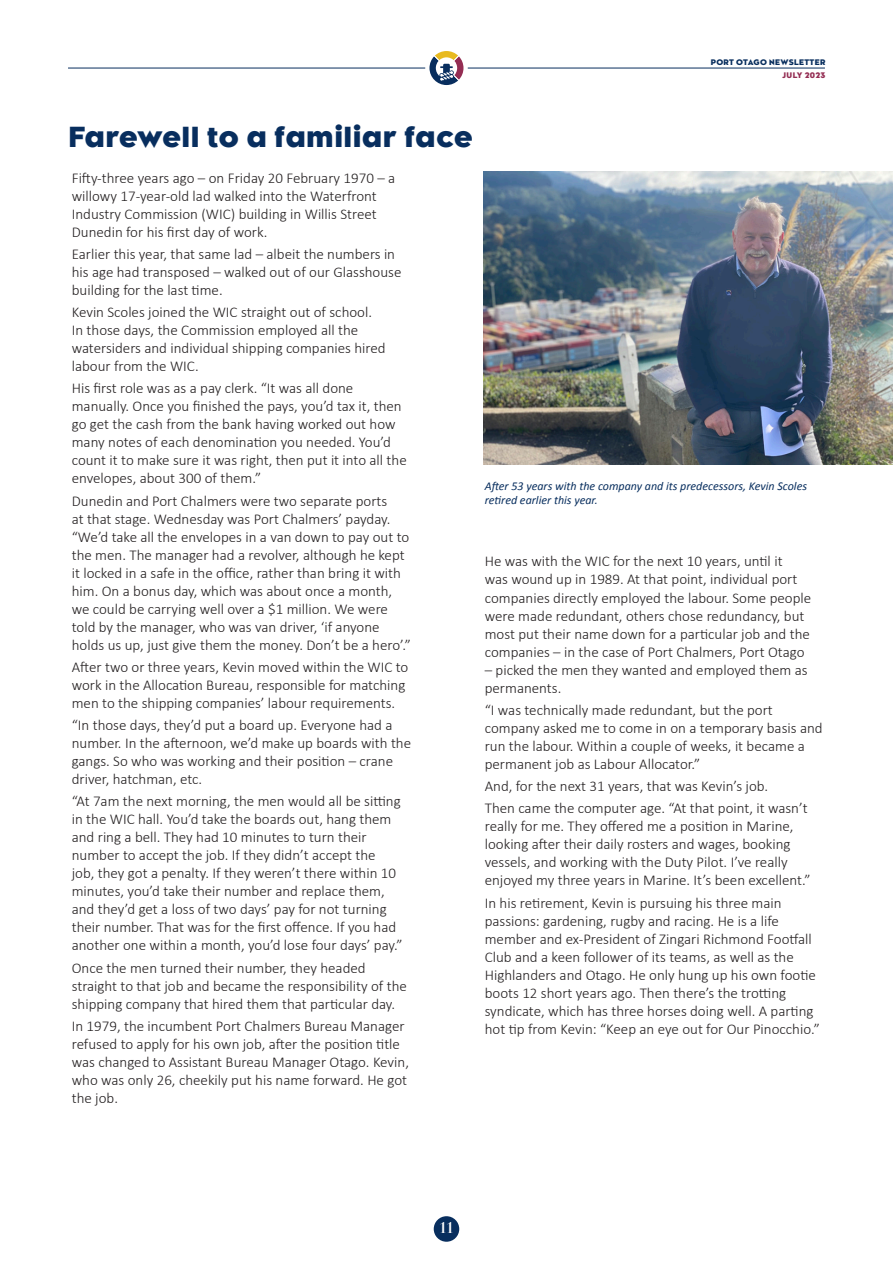
<style>
.page{position:relative;width:893px;height:1263px;background:#fff}
.page>*{position:absolute;margin:0;border:0;box-sizing:border-box;transform-origin:0 0}
.t1{font:800 27px "Kessel 105";letter-spacing:.01em;color:#082e5e}
.Body_Copy{font:300 15px/18px "Calibri";color:#231f20}
.t2{font:700 15px "Didot";color:#fff}
.Body_Copy-2{font:italic 12px/14.4px "Calibri";color:#082e5e}
.t3{font:800 7.5px "Kessel 105";letter-spacing:.035em;color:#082e5e}
.t4{font:800 7.5px "Kessel 105";letter-spacing:.035em;color:#942d53}
</style>
<div class="page">
<div style="left:434px;top:1216px;width:25px;height:26px;background:#082e5e;border-radius:50%"></div>
<hr style="left:68px;top:68px;width:357px;height:1px;background:#082e5e">
<svg style="left:429px;top:51px;width:34px;height:34px"></svg>
<hr style="left:468px;top:68px;width:357px;height:1px;background:#082e5e">
<img style="left:484px;top:171px;width:409px;height:294px">
<p class="t3" style="left:711px;top:58px;width:116px">PORT OTAGO NEWSLETTER</p>
<p class="t4" style="left:782px;top:71px;width:45px">JULY 2023</p>
<p class="t1" style="left:69px;top:120px;width:406px">Farewell to a familiar face</p>
<p class="Body_Copy" style="left:72px;top:168px;width:325px">Fifty-three years ago – on Friday 20 February 1970 – a willowy 17-year-old lad walked into the Waterfront Industry Commission (WIC) building in Willis Street Dunedin for his first day of work.</p>
<p class="Body_Copy" style="left:72px;top:244px;width:331px">Earlier this year, that same lad – albeit the numbers in his age had transposed – walked out of our Glasshouse building for the last time.</p>
<p class="Body_Copy" style="left:72px;top:302px;width:315px">Kevin Scoles joined the WIC straight out of school.<br>In those days, the Commission employed all the watersiders and individual shipping companies hired labour from the WIC.</p>
<p class="Body_Copy" style="left:72px;top:379px;width:336px">His first role was as a pay clerk. “It was all done manually. Once you finished the pays, you’d tax it, then go get the cash from the bank having worked out how many notes of each denomination you needed. You’d count it to make sure it was right, then put it into all the envelopes, about 300 of them.”</p>
<p class="Body_Copy" style="left:72px;top:491px;width:341px">Dunedin and Port Chalmers were two separate ports<br>at that stage. Wednesday was Port Chalmers’ payday. “We’d take all the envelopes in a van down to pay out to the men. The manager had a revolver, although he kept it locked in a safe in the office, rather than bring it with him. On a bonus day, which was about once a month, we could be carrying well over a $1 million. We were told by the manager, who was van driver, ‘if anyone holds us up, just give them the money. Don’t be a hero’.”</p>
<p class="Body_Copy" style="left:72px;top:657px;width:338px">After two or three years, Kevin moved within the WIC to work in the Allocation Bureau, responsible for matching men to the shipping companies’ labour requirements.</p>
<p class="Body_Copy" style="left:72px;top:715px;width:341px">“In those days, they’d put a board up. Everyone had a number. In the afternoon, we’d make up boards with the gangs. So who was working and their position – crane driver, hatchman, etc.</p>
<p class="Body_Copy" style="left:72px;top:792px;width:332px">“At 7am the next morning, the men would all be sitting in the WIC hall. You’d take the boards out, hang them and ring a bell. They had 10 minutes to turn their number to accept the job. If they didn’t accept the<br>job, they got a penalty. If they weren’t there within 10 minutes, you’d take their number and replace them, and they’d get a loss of two days’ pay for not turning their number. That was for the first offence. If you had another one within a month, you’d lose four days’ pay.”</p>
<p class="Body_Copy" style="left:72px;top:958px;width:337px">Once the men turned their number, they headed straight to that job and became the responsibility of the shipping company that hired them that particular day.</p>
<p class="Body_Copy" style="left:72px;top:1016px;width:339px">In 1979, the incumbent Port Chalmers Bureau Manager refused to apply for his own job, after the position title was changed to Assistant Bureau Manager Otago. Kevin, who was only 26, cheekily put his name forward. He got the job.</p>
<p class="Body_Copy-2" style="left:485px;top:478px;width:324px">After 53 years with the company and its predecessors, Kevin Scoles retired earlier this year.</p>
<p class="Body_Copy" style="left:485px;top:552px;width:328px">He was with the WIC for the next 10 years, until it<br>was wound up in 1989. At that point, individual port companies directly employed the labour. Some people were made redundant, others chose redundancy, but most put their name down for a particular job and the companies – in the case of Port Chalmers, Port Otago</p>
<p class="Body_Copy" style="left:485px;top:660px;width:324px">– picked the men they wanted and employed them as permanents.</p>
<p class="Body_Copy" style="left:485px;top:700px;width:339px">“I was technically made redundant, but the port company asked me to come in on a temporary basis and run the labour. Within a couple of weeks, it became a permanent job as Labour Allocator.”</p>
<p class="Body_Copy" style="left:485px;top:776px;width:285px">And, for the next 31 years, that was Kevin’s job.</p>
<p class="Body_Copy" style="left:485px;top:798px;width:327px">Then came the computer age. “At that point, it wasn’t really for me. They offered me a position in Marine, looking after their daily rosters and wages, booking vessels, and working with the Duty Pilot. I’ve really enjoyed my three years in Marine. It’s been excellent.”</p>
<p class="Body_Copy" style="left:485px;top:893px;width:337px">In his retirement, Kevin is pursuing his three main passions: gardening, rugby and racing. He is a life member and ex-President of Zingari Richmond Footfall Club and a keen follower of its teams, as well as the Highlanders and Otago. He only hung up his own footie boots 12 short years ago. Then there’s the trotting syndicate, which has three horses doing well. A parting hot tip from Kevin: “Keep an eye out for Our Pinocchio.”</p>
<p class="t2" style="left:439px;top:1218px;width:17px">11</p>
</div>
